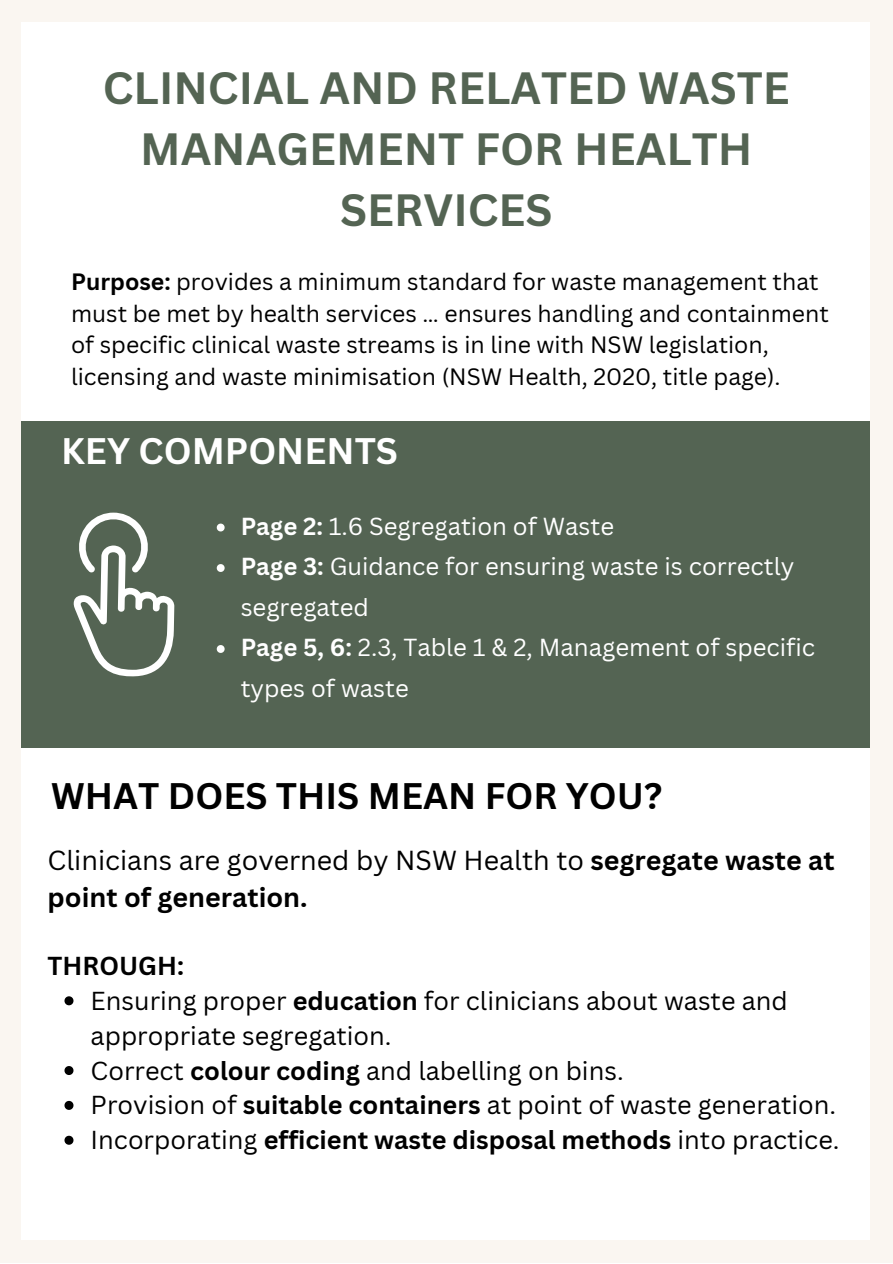
<style>
.page{position:relative;width:893px;height:1264px;background:#fff}
.page>*{position:absolute;margin:0;border:0;box-sizing:border-box;transform-origin:0 0}
.t1{font:700 43.95px/60.9px "Canva Sans";color:#546453;text-align:center}
.t2{font:700 36px "Canva Sans";color:#000}
.t3{font:700 36px "Canva Sans";color:#fff}
.t4{font:26.85px/37px "Canva Sans";color:#000}
.t5{font:25.35px/34.8px "Canva Sans";color:#000}
.t6{font:700 25.35px "Canva Sans";color:#000}
.t7{font:24px/40.5px "Canva Sans";color:#fff}
.t8{font:22.95px/31.5px "Canva Sans";color:#000}
.s1{font-weight:700}
.s2{font-weight:400}
</style>
<div class="page">
<div style="left:0;top:0;width:892px;height:1262px;background:#faf6f1"></div>
<div style="left:21px;top:23px;width:848px;height:1217px;background:#fff"></div>
<div style="left:21px;top:421px;width:848px;height:326px;background:#546453"></div>
<svg style="left:74px;top:512px;width:100px;height:164px"></svg>
<svg style="left:217px;top:523px;width:7px;height:8px"></svg>
<svg style="left:217px;top:564px;width:7px;height:8px"></svg>
<svg style="left:217px;top:645px;width:7px;height:8px"></svg>
<svg style="left:64px;top:996px;width:9px;height:9px"></svg>
<svg style="left:64px;top:1066px;width:9px;height:9px"></svg>
<svg style="left:64px;top:1100px;width:9px;height:9px"></svg>
<svg style="left:64px;top:1135px;width:9px;height:9px"></svg>
<p class="t1" style="left:103px;top:56px;width:688px">CLINCIAL AND RELATED WASTE<br>MANAGEMENT FOR HEALTH<br>SERVICES</p>
<p class="t8" style="left:71px;top:266px;width:759px"><span class="s1">Purpose:</span> provides a minimum standard for waste management that must be met by health services … ensures handling and containment of specific clinical waste streams is in line with NSW legislation, licensing and waste minimisation (NSW Health, 2020, title page).</p>
<p class="t3" style="left:61px;top:425px;width:338px">KEY COMPONENTS</p>
<p class="t7" style="left:241px;top:505px;width:375px"><span class="s1">Page 2:</span> 1.6 Segregation of Waste</p>
<p class="t7" style="left:241px;top:545px;width:555px"><span class="s1">Page 3:</span> Guidance for ensuring waste is correctly segregated</p>
<p class="t7" style="left:241px;top:626px;width:576px"><span class="s1">Page 5, 6:</span> 2.3, Table 1 &amp; 2, Management of specific types of waste</p>
<p class="t2" style="left:51px;top:770px;width:612px">WHAT DOES THIS MEAN FOR YOU?</p>
<p class="t4" style="left:48px;top:841px;width:788px">Clinicians are governed by NSW Health to <span class="s1">segregate waste at point of generation.</span></p>
<p class="t6" style="left:48px;top:947px;width:138px">THROUGH:</p>
<p class="t5" style="left:91px;top:982px;width:698px">Ensuring proper <span class="s1">education</span> for clinicians about waste and appropriate segregation.</p>
<p class="t5" style="left:91px;top:1052px;width:534px">Correct <span class="s1">colour coding</span> and labelling on bins.</p>
<p class="t5" style="left:91px;top:1087px;width:747px">Provision of <span class="s1">suitable containers</span> at point of waste generation.</p>
<p class="t6" style="left:91px;top:1122px;width:750px"><span class="s2">Incorporating</span> efficient waste disposal methods <span class="s2">into practice.</span></p>
</div>
